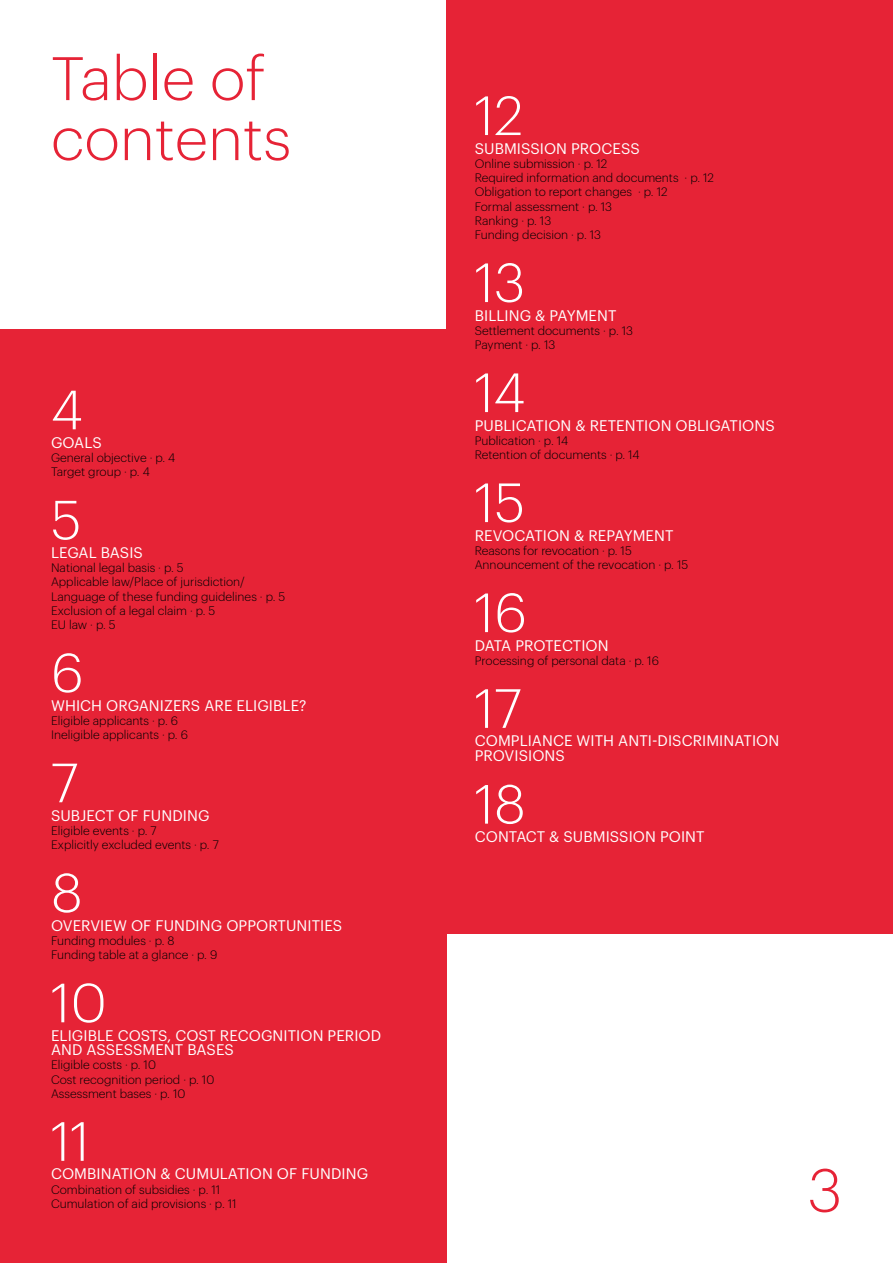
<style>
.page{position:relative;width:893px;height:1263px;background:#fff}
.page>*{position:absolute;margin:0;border:0;box-sizing:border-box;transform-origin:0 0}
.H1_DE{font:300 60px "Graphik LCG";color:#e62336}
.Seitenzahl{font:300 60px "Graphik LCG";color:#e62336}
.Seitenzahlen_von_bis{font:300 54px "Graphik LCG";letter-spacing:-.005em;color:#fff}
.H_Fließtext_DE{font:15px/14.2px "Graphik LCG";letter-spacing:.005em;color:#fff}
.Inhalt_Fließtext_DE{font:300 12px/14.2px "Graphik LCG";color:#000}
</style>
<div class="page">
<div style="left:446px;top:0;width:447px;height:933px;background:#e62336"></div>
<div style="left:0;top:330px;width:446px;height:933px;background:#e62336"></div>
<p class="H1_DE" style="left:51px;top:35px;width:216px">Table of</p>
<p class="H1_DE" style="left:51px;top:95px;width:242px">contents</p>
<p class="Seitenzahlen_von_bis" style="left:51px;top:370px;width:34px">4</p>
<p class="H_Fließtext_DE" style="left:51px;top:434px;width:52px">GOALS</p>
<p class="Inhalt_Fließtext_DE" style="left:51px;top:450px;width:126px">General objective · p. 4</p>
<p class="Inhalt_Fließtext_DE" style="left:51px;top:464px;width:100px">Target group · p. 4</p>
<p class="Seitenzahlen_von_bis" style="left:51px;top:481px;width:32px">5</p>
<p class="H_Fließtext_DE" style="left:51px;top:544px;width:93px">LEGAL BASIS</p>
<p class="Inhalt_Fließtext_DE" style="left:51px;top:560px;width:134px">National legal basis · p. 5</p>
<p class="Inhalt_Fließtext_DE" style="left:51px;top:574px;width:236px">Applicable law/Place of jurisdiction/<br>Language of these funding guidelines · p. 5</p>
<p class="Inhalt_Fließtext_DE" style="left:51px;top:603px;width:166px">Exclusion of a legal claim · p. 5</p>
<p class="Inhalt_Fließtext_DE" style="left:51px;top:617px;width:66px">EU law · p. 5</p>
<p class="Seitenzahlen_von_bis" style="left:51px;top:633px;width:34px">6</p>
<p class="H_Fließtext_DE" style="left:51px;top:697px;width:257px">WHICH ORGANIZERS ARE ELIGIBLE?</p>
<p class="Inhalt_Fließtext_DE" style="left:51px;top:713px;width:128px">Eligible applicants · p. 6</p>
<p class="Inhalt_Fließtext_DE" style="left:51px;top:727px;width:138px">Ineligible applicants · p. 6</p>
<p class="Seitenzahlen_von_bis" style="left:51px;top:743px;width:29px">7</p>
<p class="H_Fließtext_DE" style="left:51px;top:807px;width:160px">SUBJECT OF FUNDING</p>
<p class="Inhalt_Fließtext_DE" style="left:51px;top:823px;width:107px">Eligible events · p. 7</p>
<p class="Inhalt_Fließtext_DE" style="left:51px;top:837px;width:169px">Explicitly excluded events · p. 7</p>
<p class="Seitenzahlen_von_bis" style="left:51px;top:853px;width:33px">8</p>
<p class="H_Fließtext_DE" style="left:51px;top:917px;width:293px">OVERVIEW OF FUNDING OPPORTUNITIES</p>
<p class="Inhalt_Fließtext_DE" style="left:51px;top:933px;width:125px">Funding modules · p. 8</p>
<p class="Inhalt_Fließtext_DE" style="left:51px;top:947px;width:168px">Funding table at a glance · p. 9</p>
<p class="Seitenzahlen_von_bis" style="left:51px;top:963px;width:57px">10</p>
<p class="H_Fließtext_DE" style="left:51px;top:1027px;width:332px">ELIGIBLE COSTS, COST RECOGNITION PERIOD<br>AND ASSESSMENT BASES</p>
<p class="Inhalt_Fließtext_DE" style="left:51px;top:1057px;width:106px">Eligible costs · p. 10</p>
<p class="Inhalt_Fließtext_DE" style="left:51px;top:1071px;width:165px">Cost recognition period · p. 10</p>
<p class="Inhalt_Fließtext_DE" style="left:51px;top:1085px;width:136px">Assessment bases · p. 10</p>
<p class="Seitenzahlen_von_bis" style="left:51px;top:1102px;width:41px">11</p>
<p class="H_Fließtext_DE" style="left:51px;top:1165px;width:319px">COMBINATION &amp; CUMULATION OF FUNDING</p>
<p class="Inhalt_Fließtext_DE" style="left:51px;top:1181px;width:171px">Combination of subsidies · p. 11</p>
<p class="Inhalt_Fließtext_DE" style="left:51px;top:1195px;width:187px">Cumulation of aid provisions · p. 11</p>
<p class="Seitenzahlen_von_bis" style="left:475px;top:76px;width:50px">12</p>
<p class="H_Fließtext_DE" style="left:475px;top:140px;width:166px">SUBMISSION PROCESS</p>
<p class="Inhalt_Fließtext_DE" style="left:475px;top:155px;width:134px">Online submission · p. 12</p>
<p class="Inhalt_Fließtext_DE" style="left:475px;top:170px;width:241px">Required information and documents · p. 12</p>
<p class="Inhalt_Fließtext_DE" style="left:475px;top:184px;width:194px">Obligation to report changes · p. 12</p>
<p class="Inhalt_Fließtext_DE" style="left:475px;top:198px;width:139px">Formal assessment · p. 13</p>
<p class="Inhalt_Fließtext_DE" style="left:475px;top:212px;width:78px">Ranking · p. 13</p>
<p class="Inhalt_Fließtext_DE" style="left:475px;top:227px;width:128px">Funding decision · p. 13</p>
<p class="Seitenzahlen_von_bis" style="left:475px;top:243px;width:52px">13</p>
<p class="H_Fließtext_DE" style="left:475px;top:307px;width:143px">BILLING &amp; PAYMENT</p>
<p class="Inhalt_Fließtext_DE" style="left:475px;top:322px;width:160px">Settlement documents · p. 13</p>
<p class="Inhalt_Fließtext_DE" style="left:475px;top:337px;width:82px">Payment · p. 13</p>
<p class="Seitenzahlen_von_bis" style="left:475px;top:353px;width:52px">14</p>
<p class="H_Fließtext_DE" style="left:475px;top:417px;width:302px">PUBLICATION &amp; RETENTION OBLIGATIONS</p>
<p class="Inhalt_Fließtext_DE" style="left:475px;top:432px;width:95px">Publication · p. 14</p>
<p class="Inhalt_Fließtext_DE" style="left:475px;top:447px;width:166px">Retention of documents · p. 14</p>
<p class="Seitenzahlen_von_bis" style="left:475px;top:463px;width:52px">15</p>
<p class="H_Fließtext_DE" style="left:475px;top:527px;width:200px">REVOCATION &amp; REPAYMENT</p>
<p class="Inhalt_Fließtext_DE" style="left:475px;top:542px;width:159px">Reasons for revocation · p. 15</p>
<p class="Inhalt_Fließtext_DE" style="left:475px;top:557px;width:215px">Announcement of the revocation · p. 15</p>
<p class="Seitenzahlen_von_bis" style="left:475px;top:573px;width:54px">16</p>
<p class="H_Fließtext_DE" style="left:475px;top:637px;width:135px">DATA PROTECTION</p>
<p class="Inhalt_Fließtext_DE" style="left:475px;top:652px;width:186px">Processing of personal data · p. 16</p>
<p class="Seitenzahlen_von_bis" style="left:475px;top:669px;width:48px">17</p>
<p class="H_Fließtext_DE" style="left:475px;top:732px;width:306px">COMPLIANCE WITH ANTI-DISCRIMINATION<br>PROVISIONS</p>
<p class="Seitenzahlen_von_bis" style="left:475px;top:765px;width:52px">18</p>
<p class="H_Fließtext_DE" style="left:475px;top:828px;width:231px">CONTACT &amp; SUBMISSION POINT</p>
<p class="Seitenzahl" style="left:808px;top:1146px;width:36px">3</p>
</div>
